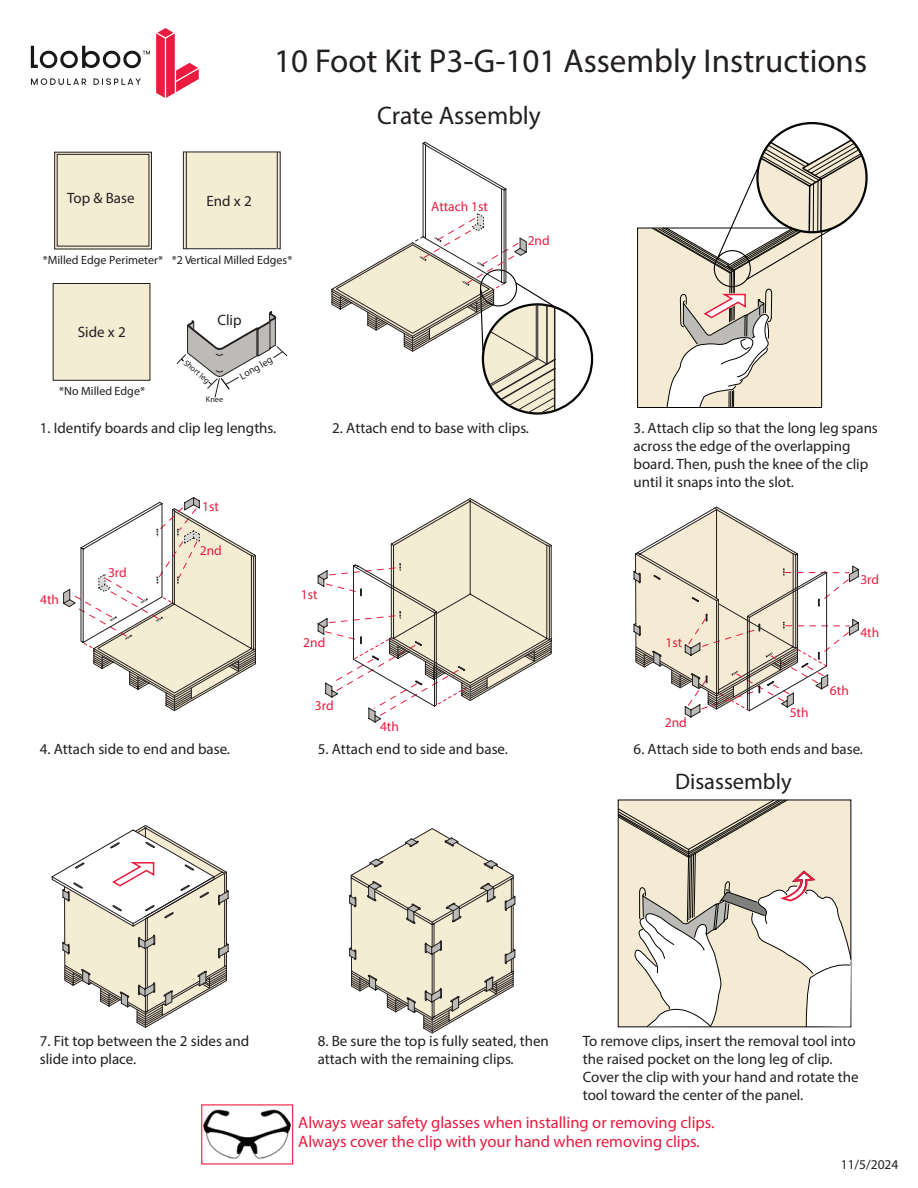
<style>
.page{position:relative;width:918px;height:1188px;background:#fff}
.page>*{position:absolute;margin:0;border:0;box-sizing:border-box;transform-origin:0 0}
.t1{font:33.15px "Myriad Pro";color:#231f20}
.t2{font:25.5px "Myriad Pro";color:#231f20}
.t3{font:22.5px "Myriad Pro";color:#231f20}
.t4{font:16.5px/19.8px "Myriad Pro";color:#ed1a3f}
.t5{font:15px/18px "Myriad Pro";color:#231f20}
.t6{font:13.5px "Myriad Pro";color:#ed1a3f}
.t7{font:13.5px "Myriad Pro";color:#231f20}
.t8{font:12px "Myriad Pro";color:#231f20}
.t9{font:9.9px "Myriad Pro";color:#231f20}
.t10{font:8.25px "Myriad Pro";color:#231f20}
</style>
<div class="page">
<svg style="left:617px;top:799px;width:235px;height:229px"></svg>
<svg style="left:63px;top:497px;width:193px;height:214px"></svg>
<svg style="left:318px;top:498px;width:234px;height:225px"></svg>
<svg style="left:349px;top:828px;width:167px;height:206px"></svg>
<svg style="left:633px;top:506px;width:226px;height:212px"></svg>
<svg style="left:51px;top:825px;width:178px;height:203px"></svg>
<img style="left:203px;top:1109px;width:88px;height:50px">
<div style="left:201px;top:1104px;width:92px;height:60px;border:1px solid #ed1a3f"></div>
<svg style="left:331px;top:141px;width:263px;height:274px"></svg>
<hr style="left:546px;top:305px;width:2px;height:59px;background:#231f20">
<svg style="left:637px;top:122px;width:231px;height:286px"></svg>
<svg style="left:54px;top:151px;width:227px;height:99px;background:#ece4d2"></svg>
<hr style="left:186px;top:152px;width:1px;height:97px;background:#231f20">
<hr style="left:277px;top:152px;width:1px;height:97px;background:#231f20">
<div style="left:53px;top:283px;width:97px;height:97px;background:#f5ecd4"></div>
<div style="left:53px;top:283px;width:97px;height:98px;border:1px solid #231f20"></div>
<svg style="left:176px;top:311px;width:112px;height:87px"></svg>
<svg style="left:156px;top:28px;width:43px;height:70px"></svg>
<svg style="left:31px;top:46px;width:119px;height:22px"></svg>
<svg style="left:31px;top:78px;width:110px;height:7px"></svg>
<h1 class="t1" style="left:274px;top:40px;width:595px">10 Foot Kit P3-G-101 Assembly Instructions</h1>
<p class="t5" style="left:67px;top:189px;width:69px">Top &amp; Base</p>
<p class="t5" style="left:207px;top:192px;width:47px">End x 2</p>
<p class="t8" style="left:43px;top:253px;width:251px">*Milled Edge Perimeter* *2 Vertical Milled Edges*</p>
<p class="t5" style="left:78px;top:322px;width:49px">Side x 2</p>
<p class="t8" style="left:59px;top:384px;width:87px">*No Milled Edge*</p>
<p class="t5" style="left:217px;top:311px;width:26px">Clip</p>
<p class="t10" style="left:188px;top:358px;width:33px;rotate:40deg">Short leg</p>
<p class="t9" style="left:237px;top:371px;width:38px;rotate:-30deg">Long leg</p>
<p class="t10" style="left:206px;top:395px;width:19px">Knee</p>
<h2 class="t2" style="left:377px;top:100px;width:165px">Crate Assembly</h2>
<p class="t6" style="left:431px;top:199px;width:58px">Attach 1st</p>
<p class="t6" style="left:528px;top:232px;width:24px">2nd</p>
<p class="t5" style="left:40px;top:419px;width:238px">1. Identify boards and clip leg lengths.</p>
<p class="t5" style="left:332px;top:419px;width:198px">2. Attach end to base with clips.</p>
<p class="t5" style="left:634px;top:419px;width:246px">3. Attach clip so that the long leg spans across the edge of the overlapping board. Then, push the knee of the clip until it snaps into the slot.</p>
<p class="t6" style="left:202px;top:499px;width:18px">1st</p>
<p class="t6" style="left:40px;top:591px;width:20px">4th</p>
<p class="t6" style="left:108px;top:564px;width:20px">3rd</p>
<p class="t6" style="left:200px;top:542px;width:24px">2nd</p>
<p class="t6" style="left:301px;top:586px;width:18px">1st</p>
<p class="t6" style="left:303px;top:634px;width:24px">2nd</p>
<p class="t6" style="left:315px;top:697px;width:20px">3rd</p>
<p class="t6" style="left:666px;top:634px;width:18px">1st</p>
<p class="t6" style="left:380px;top:718px;width:20px">4th</p>
<p class="t6" style="left:665px;top:714px;width:24px">2nd</p>
<p class="t6" style="left:790px;top:704px;width:20px">5th</p>
<p class="t6" style="left:860px;top:571px;width:20px">3rd</p>
<p class="t6" style="left:860px;top:624px;width:20px">4th</p>
<p class="t6" style="left:830px;top:683px;width:20px">6th</p>
<p class="t5" style="left:40px;top:740px;width:192px">4. Attach side to end and base.</p>
<p class="t5" style="left:318px;top:740px;width:192px">5. Attach end to side and base.</p>
<p class="t5" style="left:634px;top:740px;width:231px">6. Attach side to both ends and base.</p>
<h3 class="t3" style="left:675px;top:768px;width:118px">Disassembly</h3>
<p class="t5" style="left:40px;top:1032px;width:211px">7. Fit top between the 2 sides and slide into place.</p>
<p class="t5" style="left:318px;top:1032px;width:233px">8. Be sure the top is fully seated, then attach with the remaining clips.</p>
<p class="t5" style="left:583px;top:1032px;width:277px">To remove clips, insert the removal tool into the raised pocket on the long leg of clip.<br>Cover the clip with your hand and rotate the tool toward the center of the panel.</p>
<p class="t4" style="left:298px;top:1112px;width:418px">Always wear safety glasses when installing or removing clips.<br>Always cover the clip with your hand when removing clips.</p>
<p class="t7" style="left:841px;top:1156px;width:59px">11/5/2024</p>
</div>
